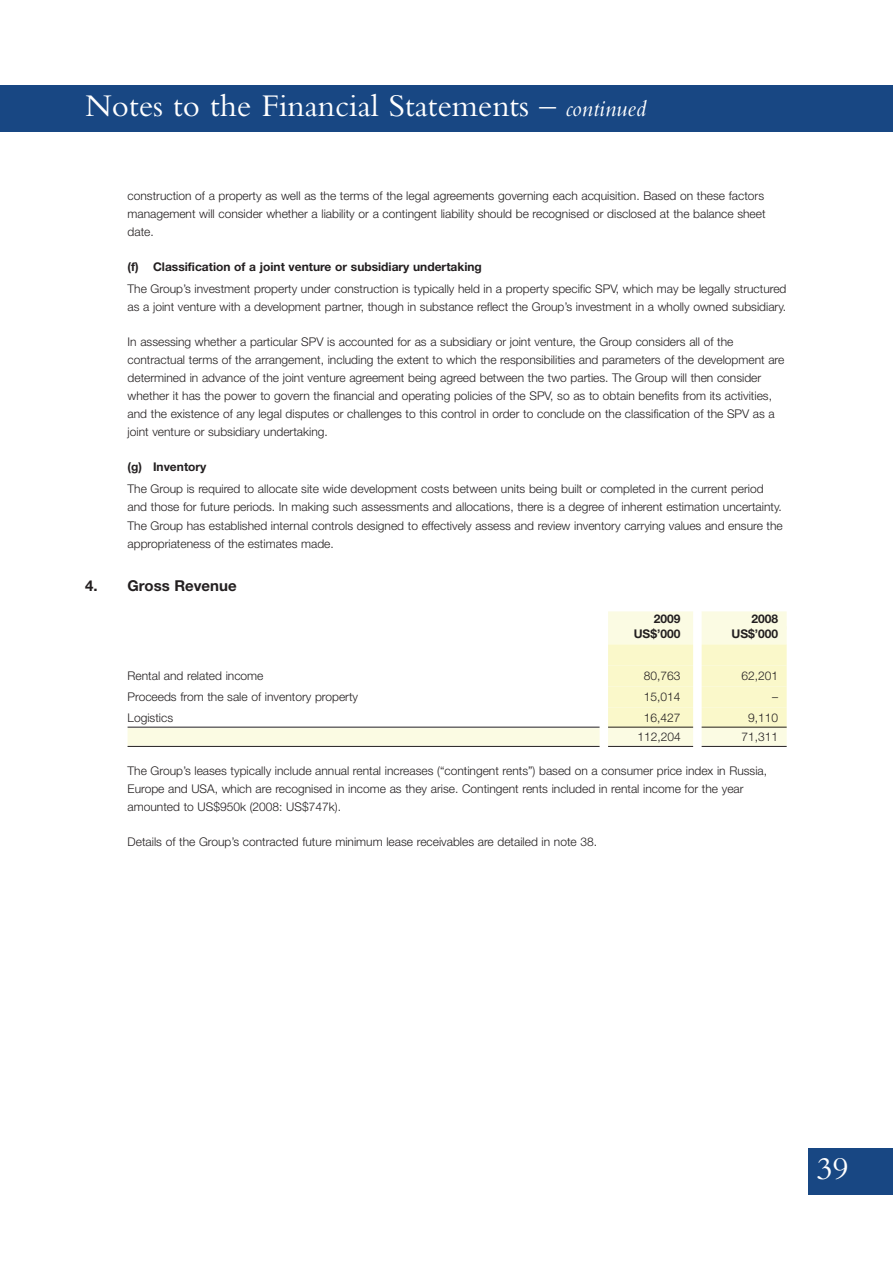
<style>
.page{position:relative;width:893px;height:1263px;background:#fff}
.page>*{position:absolute;margin:0;border:0;box-sizing:border-box;transform-origin:0 0}
.t1{font:33px "Bembo";color:#fff}
.t2{font:700 15px "Helvetica Neue";color:#231f20}
.t3{font:300 12px/18px "Helvetica Neue";color:#231f20}
.t4{font:700 12px "Helvetica Neue";color:#231f20}
.s1{font-style:italic;font-size:24px}
</style>
<div class="page">
<div style="left:604px;top:611px;width:183px;height:18px;background:#fbfbe3"></div>
<div style="left:604px;top:626px;width:183px;height:18px;background:#fbfbe3"></div>
<div style="left:604px;top:644px;width:183px;height:21px;background:#faf8ca"></div>
<div style="left:604px;top:665px;width:183px;height:21px;background:#faf8ca"></div>
<div style="left:604px;top:686px;width:183px;height:21px;background:#faf8ca"></div>
<div style="left:604px;top:707px;width:183px;height:21px;background:#faf8ca"></div>
<hr style="left:128px;top:727px;width:659px;height:1px;background:#231f20">
<div style="left:128px;top:728px;width:659px;height:18px;background:#fbfbe3"></div>
<hr style="left:128px;top:746px;width:659px;height:1px;background:#231f20">
<div style="left:693px;top:602px;width:9px;height:151px;background:#fff"></div>
<div style="left:600px;top:602px;width:8px;height:151px;background:#fff"></div>
<div style="left:0;top:85px;width:893px;height:47px;background:#184783"></div>
<div style="left:808px;top:1148px;width:85px;height:47px;background:#184783"></div>
<h1 class="t1" style="left:85px;top:94px;width:563px">Notes to the Financial Statements – <span class="s1">continued</span></h1>
<p class="t3" style="left:128px;top:188px;width:639px;text-align:justify">construction of a property as well as the terms of the legal agreements governing each acquisition. Based on these factors management will consider whether a liability or a contingent liability should be recognised or disclosed at the balance sheet date.</p>
<p class="t4" style="left:128px;top:262px;width:356px">(f) Classification of a joint venture or subsidiary undertaking</p>
<p class="t3" style="left:128px;top:281px;width:660px">The Group’s investment property under construction is typically held in a property specific SPV, which may be legally structured as a joint venture with a development partner, though in substance reflect the Group’s investment in a wholly owned subsidiary.</p>
<p class="t3" style="left:128px;top:334px;width:658px">In assessing whether a particular SPV is accounted for as a subsidiary or joint venture, the Group considers all of the contractual terms of the arrangement, including the extent to which the responsibilities and parameters of the development are determined in advance of the joint venture agreement being agreed between the two parties. The Group will then consider whether it has the power to govern the financial and operating policies of the SPV, so as to obtain benefits from its activities, and the existence of any legal disputes or challenges to this control in order to conclude on the classification of the SPV as a joint venture or subsidiary undertaking.</p>
<p class="t4" style="left:128px;top:463px;width:80px">(g) Inventory</p>
<p class="t3" style="left:128px;top:481px;width:657px">The Group is required to allocate site wide development costs between units being built or completed in the current period and those for future periods. In making such assessments and allocations, there is a degree of inherent estimation uncertainty.<br>The Group has established internal controls designed to effectively assess and review inventory carrying values and ensure the appropriateness of the estimates made.</p>
<p class="t2" style="left:85px;top:580px;width:153px">4. Gross Revenue</p>
<p class="t4" style="left:654px;top:614px;width:28px">2009</p>
<p class="t4" style="left:751px;top:614px;width:28px">2008</p>
<p class="t4" style="left:634px;top:629px;width:48px">US$’000</p>
<p class="t4" style="left:731px;top:629px;width:48px">US$’000</p>
<p class="t3" style="left:128px;top:668px;width:137px">Rental and related income</p>
<p class="t3" style="left:644px;top:668px;width:38px">80,763</p>
<p class="t3" style="left:741px;top:668px;width:38px">62,201</p>
<p class="t3" style="left:128px;top:689px;width:232px">Proceeds from the sale of inventory property</p>
<p class="t3" style="left:644px;top:689px;width:38px">15,014</p>
<p class="t3" style="left:772px;top:689px;width:7px">–</p>
<p class="t3" style="left:128px;top:710px;width:47px">Logistics</p>
<p class="t3" style="left:644px;top:710px;width:38px">16,427</p>
<p class="t3" style="left:748px;top:710px;width:32px">9,110</p>
<p class="t3" style="left:637px;top:729px;width:45px">112,204</p>
<p class="t3" style="left:741px;top:729px;width:38px">71,311</p>
<p class="t3" style="left:128px;top:763px;width:641px">The Group’s leases typically include annual rental increases (“contingent rents”) based on a consumer price index in Russia,<br>Europe and USA, which are recognised in income as they arise. Contingent rents included in rental income for the year amounted to US$950k (2008: US$747k).</p>
<p class="t3" style="left:128px;top:834px;width:471px">Details of the Group’s contracted future minimum lease receivables are detailed in note 38.</p>
<h1 class="t1" style="left:816px;top:1157px;width:34px">39</h1>
</div>
